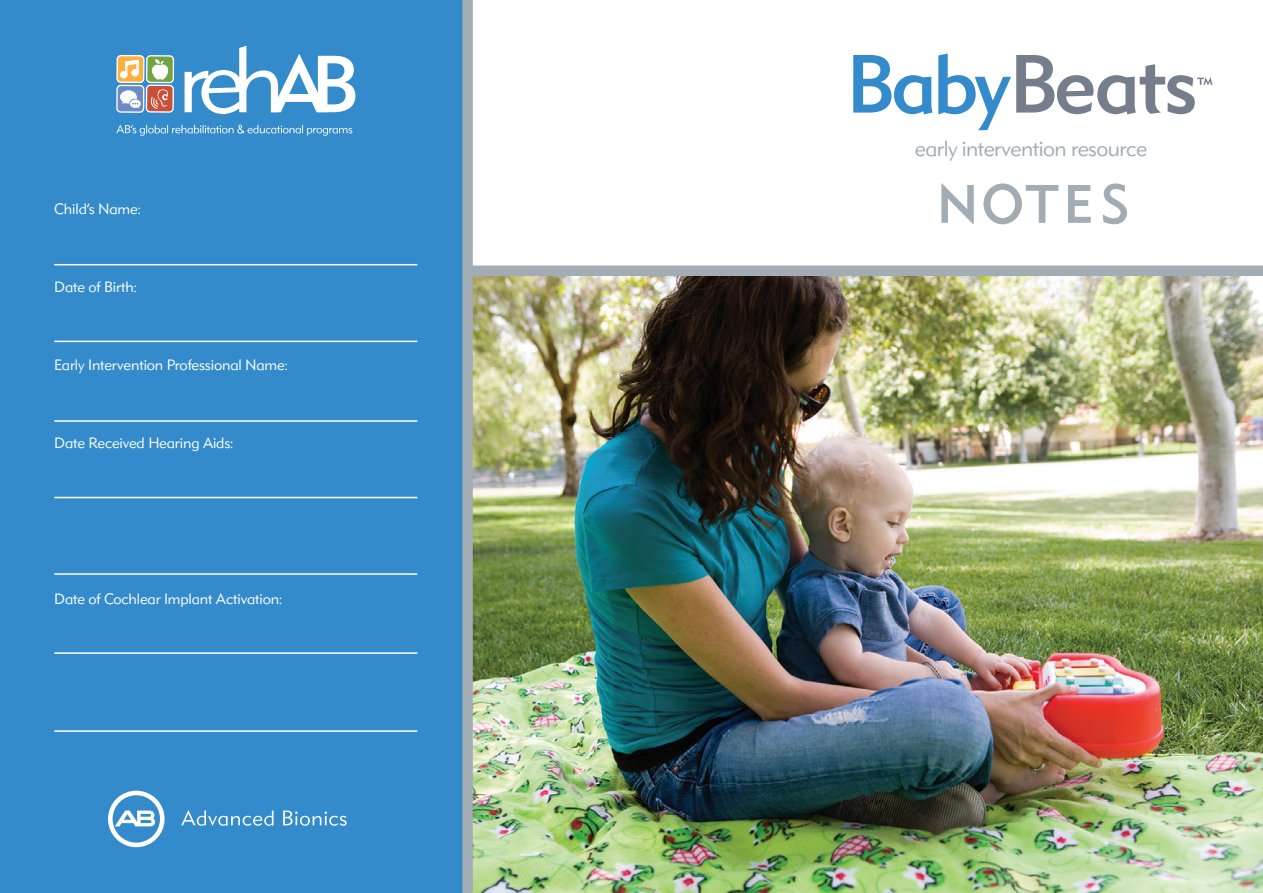
<style>
.page{position:relative;width:1263px;height:893px;background:#fff}
.page>*{position:absolute;margin:0;border:0;box-sizing:border-box;transform-origin:0 0}
.t1{font:500 54px "DH Sans";letter-spacing:.07em;color:#a1acb4}
.Tip{font:300 21.75px "DH Sans";letter-spacing:-.025em;color:#a1acb4}
.Paragraph_Style_1{font:300 15px "DH Sans";letter-spacing:-.01em;color:#fff}
</style>
<div class="page">
<div style="left:0;top:0;width:467px;height:893px;background:#348bcb"></div>
<img style="left:473px;top:276px;width:790px;height:617px">
<div style="left:462px;top:0;width:11px;height:893px;background:#a1acb4"></div>
<div style="left:465px;top:266px;width:798px;height:10px;background:#a1acb4"></div>
<svg style="left:185px;top:46px;width:170px;height:68px"></svg>
<div style="left:117px;top:56px;width:27px;height:26px;background:#fbb03f;border-radius:4px"></div>
<div style="left:116px;top:55px;width:29px;height:28px;border:1px solid #fff;border-radius:4px"></div>
<svg style="left:120px;top:60px;width:19px;height:18px"></svg>
<div style="left:147px;top:56px;width:26px;height:27px;background:#71a542;border-radius:4px"></div>
<div style="left:146px;top:55px;width:28px;height:28px;border:1px solid #fff;border-radius:4px"></div>
<svg style="left:151px;top:59px;width:18px;height:21px"></svg>
<div style="left:117px;top:85px;width:27px;height:27px;background:#6c8bc6;border-radius:4px"></div>
<div style="left:116px;top:85px;width:28px;height:28px;border:1px solid #fff;border-radius:4px"></div>
<svg style="left:120px;top:90px;width:21px;height:18px"></svg>
<div style="left:146px;top:85px;width:27px;height:27px;background:#c8503b;border-radius:4px"></div>
<div style="left:146px;top:85px;width:28px;height:28px;border:1px solid #fff;border-radius:4px"></div>
<svg style="left:150px;top:89px;width:19px;height:20px"></svg>
<svg style="left:116px;top:125px;width:236px;height:11px"></svg>
<svg style="left:108px;top:791px;width:57px;height:56px"></svg>
<svg style="left:181px;top:810px;width:92px;height:16px"></svg>
<svg style="left:283px;top:811px;width:64px;height:15px"></svg>
<svg style="left:853px;top:54px;width:359px;height:76px"></svg>
<hr style="left:54px;top:264px;width:363px;height:1px;background:#fff">
<hr style="left:54px;top:341px;width:363px;height:1px;background:#fff">
<hr style="left:54px;top:420px;width:363px;height:2px;background:#fff">
<hr style="left:54px;top:497px;width:363px;height:1px;background:#fff">
<hr style="left:54px;top:652px;width:363px;height:2px;background:#fff">
<hr style="left:54px;top:573px;width:363px;height:2px;background:#fff">
<hr style="left:54px;top:730px;width:363px;height:2px;background:#fff">
<p class="Paragraph_Style_1" style="left:54px;top:200px;width:88px">Child’s Name:</p>
<p class="Paragraph_Style_1" style="left:54px;top:278px;width:84px">Date of Birth:</p>
<p class="Paragraph_Style_1" style="left:54px;top:356px;width:235px">Early Intervention Professional Name:</p>
<p class="Paragraph_Style_1" style="left:54px;top:434px;width:180px">Date Received Hearing Aids:</p>
<p class="Paragraph_Style_1" style="left:54px;top:590px;width:229px">Date of Cochlear Implant Activation:</p>
<p class="Tip" style="left:915px;top:135px;width:234px">early intervention resource</p>
<p class="t1" style="left:937px;top:171px;width:194px">NOTES</p>
</div>
